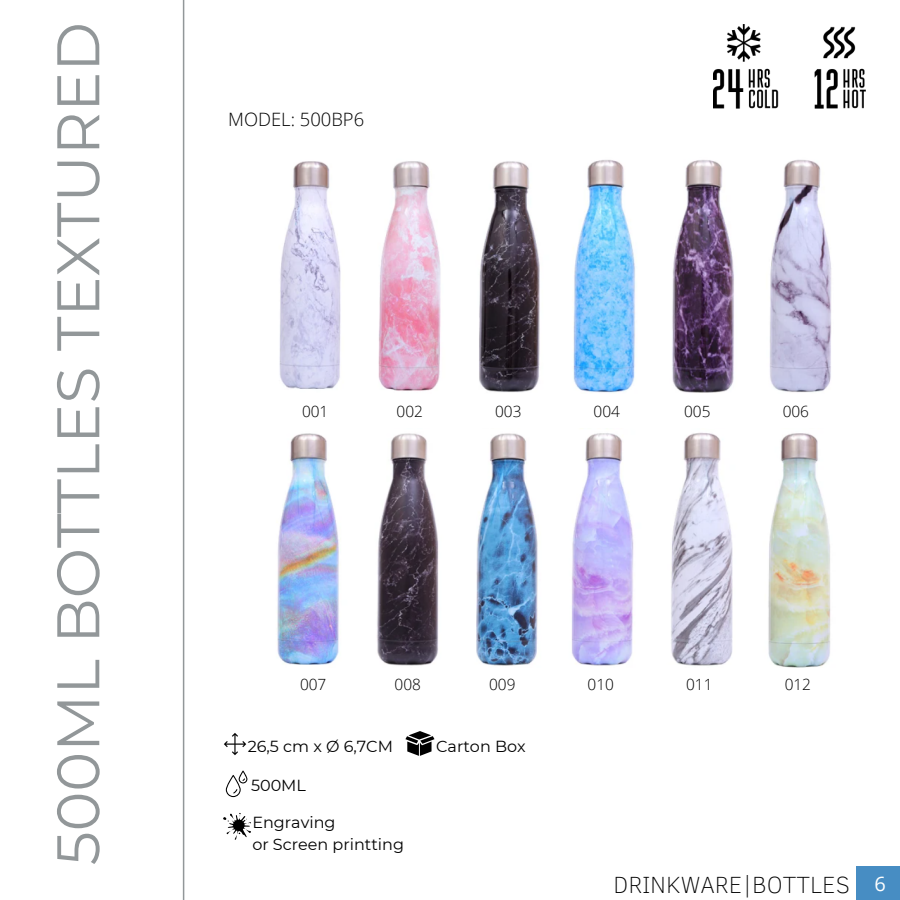
<style>
.page{position:relative;width:900px;height:900px;background:#fff}
.page>*{position:absolute;margin:0;border:0;box-sizing:border-box;transform-origin:0 0}
.t1{font:60px "Montserrat";color:#929799}
.t2{font:100 24px "Clear Sans";color:#000}
.t3{font:20px "Open Sans";color:#fff}
.t4{font:300 18.4px "Open Sans";color:#000}
.t5{font:16px "Montserrat";color:#000}
.t6{font:300 15.44px "Open Sans";color:#000}
</style>
<div class="page">
<div style="left:856px;top:866px;width:44px;height:34px;background:#478dc3"></div>
<hr style="left:183px;top:0;width:1px;height:900px;background:#929799">
<img style="left:713px;top:24px;width:152px;height:84px">
<img style="left:224px;top:733px;width:23px;height:23px">
<svg style="left:405px;top:731px;width:30px;height:25px"></svg>
<svg style="left:226px;top:771px;width:21px;height:26px"></svg>
<svg style="left:223px;top:813px;width:28px;height:27px"></svg>
<img style="left:279px;top:159px;width:553px;height:234px">
<img style="left:277px;top:432px;width:554px;height:235px">
<p class="t1" style="left:41px;top:865px;width:845px;rotate:-90deg">500ML BOTTLES TEXTURED</p>
<h4 class="t4" style="left:228px;top:106px;width:137px">MODEL: 500BP6</h4>
<p class="t6" style="left:302px;top:400px;width:28px">001</p>
<p class="t6" style="left:397px;top:400px;width:28px">002</p>
<p class="t6" style="left:495px;top:400px;width:28px">003</p>
<p class="t6" style="left:594px;top:400px;width:28px">004</p>
<p class="t6" style="left:684px;top:400px;width:28px">005</p>
<p class="t6" style="left:783px;top:400px;width:28px">006</p>
<p class="t6" style="left:300px;top:674px;width:28px">007</p>
<p class="t6" style="left:395px;top:674px;width:28px">008</p>
<p class="t6" style="left:489px;top:674px;width:28px">009</p>
<p class="t6" style="left:588px;top:674px;width:28px">010</p>
<p class="t6" style="left:686px;top:674px;width:28px">011</p>
<p class="t6" style="left:785px;top:674px;width:28px">012</p>
<p class="t5" style="left:248px;top:736px;width:147px">26,5 cm x Ø 6,7CM</p>
<p class="t5" style="left:251px;top:775px;width:56px">500ML</p>
<p class="t5" style="left:252px;top:812px;width:85px">Engraving</p>
<p class="t5" style="left:252px;top:834px;width:153px">or Screen printting</p>
<p class="t5" style="left:436px;top:736px;width:91px">Carton Box</p>
<p class="t2" style="left:614px;top:867px;width:238px">DRINKWARE|BOTTLES</p>
<p class="t3" style="left:874px;top:869px;width:13px">6</p>
</div>
